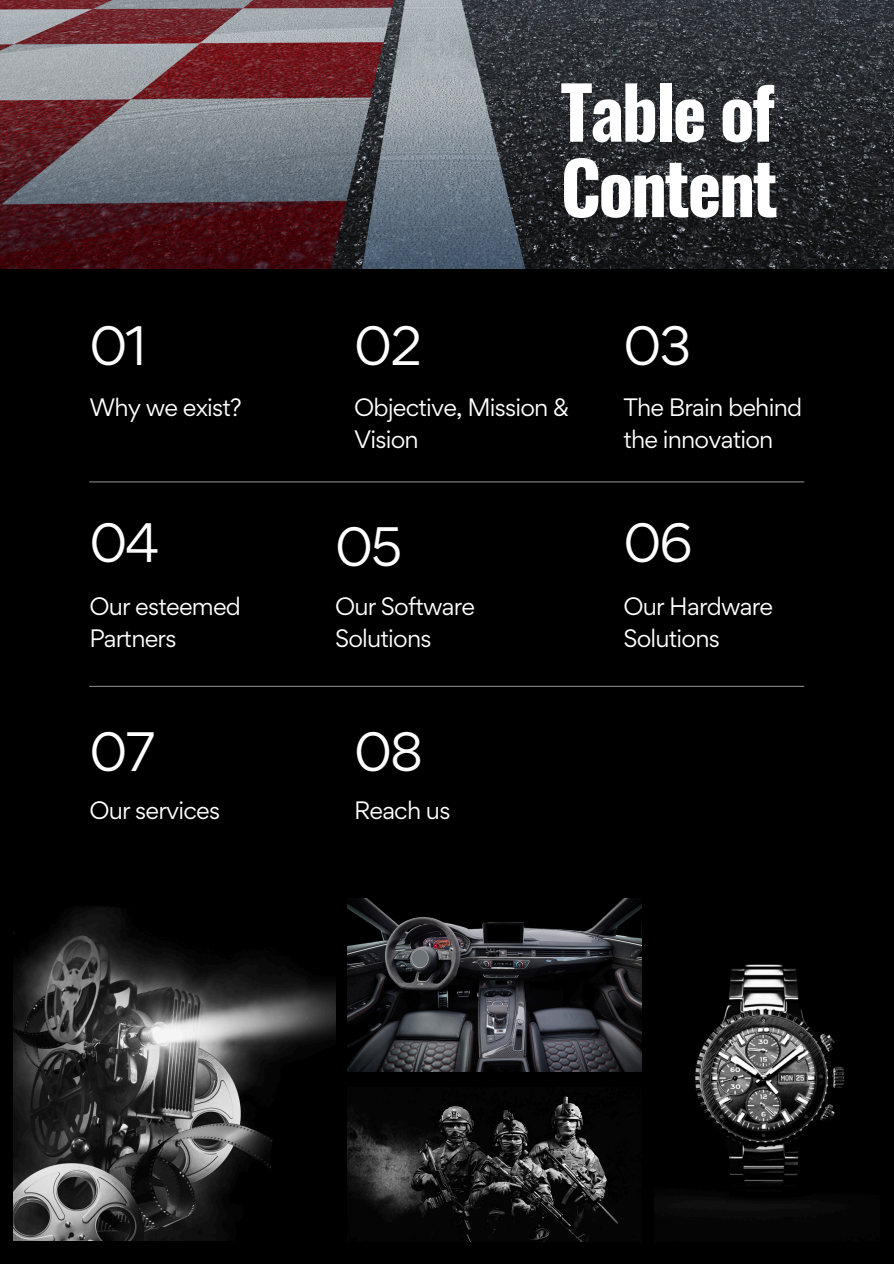
<style>
.page{position:relative;width:894px;height:1264px;background:#fff}
.page>*{position:absolute;margin:0;border:0;box-sizing:border-box;transform-origin:0 0}
.t1{font:700 72px/75.3px "Oswald";letter-spacing:-.035em;color:#fff}
.t2{font:49.5px "Gordita";letter-spacing:-.035em;color:#fff}
.t3{font:22.5px/31.5px "Gordita";letter-spacing:-.035em;color:#fff}
</style>
<div class="page">
<div style="left:0;top:0;width:893px;height:1263px;background:#000"></div>
<hr style="left:89px;top:481px;width:715px;height:1px;background:#848484">
<hr style="left:89px;top:685px;width:715px;height:2px;background:#848484">
<img style="left:14px;top:907px;width:321px;height:333px">
<img style="left:347px;top:898px;width:294px;height:173px">
<img style="left:347px;top:1096px;width:272px;height:145px">
<img style="left:662px;top:964px;width:183px;height:248px">
<img style="left:0;top:0;width:893px;height:268px">
<p class="t2" style="left:89px;top:312px;width:59px">01</p>
<p class="t3" style="left:89px;top:391px;width:154px">Why we exist?</p>
<p class="t2" style="left:89px;top:509px;width:71px">04</p>
<p class="t3" style="left:89px;top:590px;width:153px">Our esteemed<br>Partners</p>
<p class="t2" style="left:89px;top:718px;width:68px">07</p>
<p class="t3" style="left:89px;top:794px;width:132px">Our services</p>
<p class="t1" style="left:560px;top:71px;width:219px">Table of<br>Content</p>
<p class="t2" style="left:354px;top:312px;width:70px">02</p>
<p class="t3" style="left:354px;top:392px;width:216px">Objective, Mission &amp;<br>Vision</p>
<p class="t2" style="left:335px;top:514px;width:69px">05</p>
<p class="t3" style="left:335px;top:590px;width:142px">Our Software<br>Solutions</p>
<p class="t2" style="left:354px;top:718px;width:71px">08</p>
<p class="t3" style="left:354px;top:794px;width:98px">Reach us</p>
<p class="t2" style="left:623px;top:312px;width:70px">03</p>
<p class="t3" style="left:623px;top:392px;width:180px">The Brain behind the innovation</p>
<p class="t2" style="left:623px;top:509px;width:71px">06</p>
<p class="t3" style="left:623px;top:590px;width:151px">Our Hardware<br>Solutions</p>
</div>
